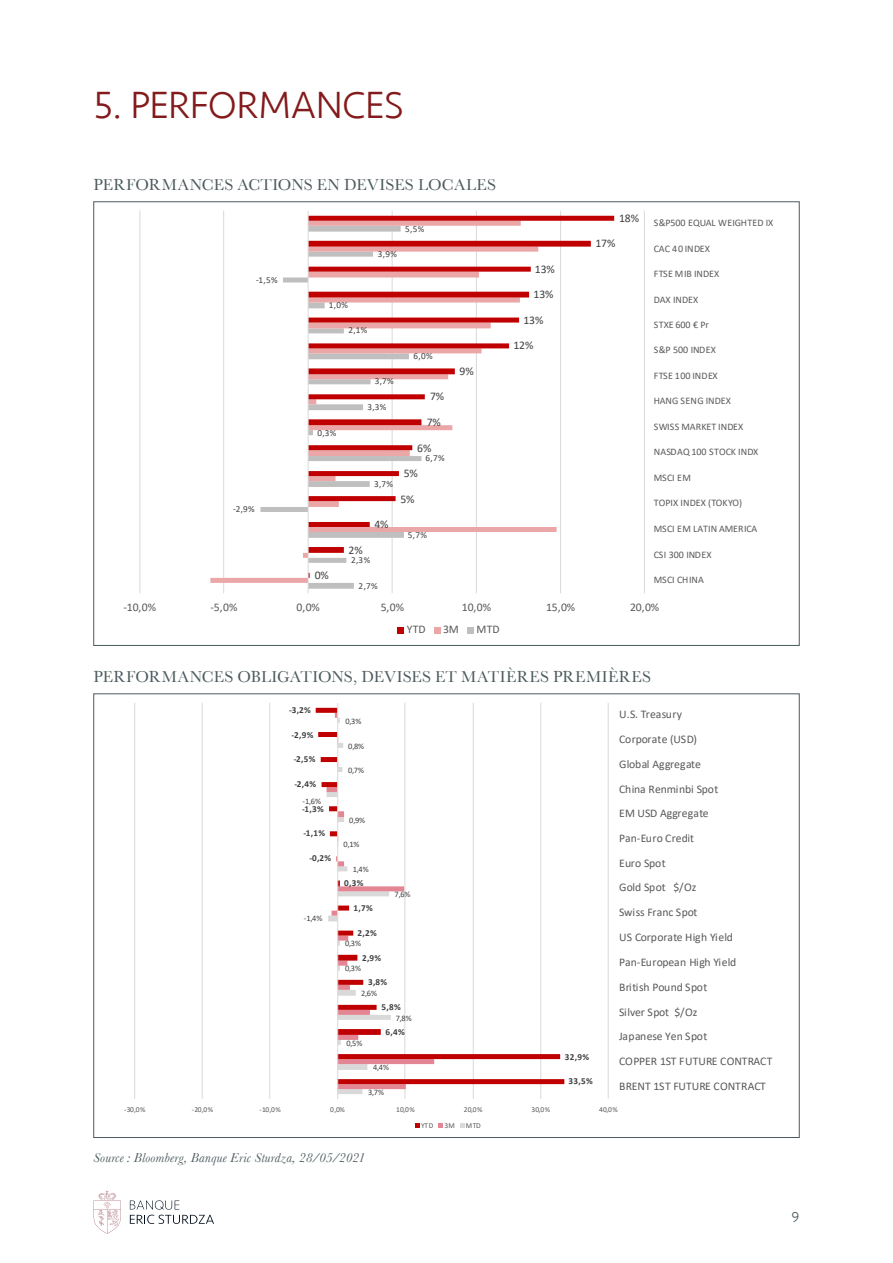
<style>
.page{position:relative;width:893px;height:1263px;background:#fff}
.page>*{position:absolute;margin:0;border:0;box-sizing:border-box;transform-origin:0 0}
.t1{font:300 39px "Seravek";letter-spacing:-.01em;color:#831a1b}
.t2{font:16.5px "Baskerville";letter-spacing:.02em;color:#4c5a5e}
.t3{font:300 15px "Seravek";color:#4c595e}
.t4{font:italic 13.5px "Baskerville";letter-spacing:.015em;color:#4c5a5e}
.t5{font:11.7px "Calibri";color:#595959}
.t6{font:11.7px "Calibri";letter-spacing:-.02em;color:#595959}
.t7{font:11.7px "Calibri";letter-spacing:-.005em;color:#404040}
.t8{font:11.7px "Calibri";letter-spacing:-.025em;color:#595959}
.t9{font:10.05px "Calibri";letter-spacing:.005em;color:#595959}
.t10{font:700 9.15px "Calibri";color:#404040}
.t11{font:9.15px "Calibri";color:#404040}
.t12{font:8.4px "Calibri";color:#404040}
.t13{font:7.5px "Calibri";letter-spacing:.04em;color:#595959}
</style>
<div class="page">
<svg style="left:94px;top:1191px;width:27px;height:42px"></svg>
<svg style="left:130px;top:1215px;width:84px;height:9px"></svg>
<svg style="left:130px;top:1200px;width:49px;height:9px"></svg>
<hr style="left:139px;top:211px;width:1px;height:382px;background:#d9d9d9">
<hr style="left:223px;top:211px;width:1px;height:382px;background:#d9d9d9">
<hr style="left:392px;top:211px;width:1px;height:382px;background:#d9d9d9">
<hr style="left:476px;top:211px;width:1px;height:382px;background:#d9d9d9">
<hr style="left:560px;top:211px;width:1px;height:382px;background:#d9d9d9">
<hr style="left:644px;top:211px;width:1px;height:382px;background:#d9d9d9">
<svg style="left:210px;top:221px;width:183px;height:362px"></svg>
<svg style="left:309px;top:216px;width:305px;height:362px"></svg>
<hr style="left:308px;top:211px;width:1px;height:382px;background:#d9d9d9">
<svg style="left:398px;top:627px;width:6px;height:6px"></svg>
<svg style="left:434px;top:627px;width:6px;height:6px"></svg>
<div style="left:467px;top:627px;width:7px;height:6px;background:#bfbfbf"></div>
<hr style="left:134px;top:703px;width:1px;height:396px;background:#d9d9d9">
<hr style="left:202px;top:703px;width:1px;height:396px;background:#d9d9d9">
<hr style="left:269px;top:703px;width:1px;height:396px;background:#d9d9d9">
<hr style="left:404px;top:703px;width:1px;height:396px;background:#d9d9d9">
<hr style="left:473px;top:703px;width:1px;height:396px;background:#d9d9d9">
<hr style="left:540px;top:703px;width:1px;height:396px;background:#d9d9d9">
<hr style="left:608px;top:703px;width:1px;height:396px;background:#d9d9d9">
<svg style="left:338px;top:1084px;width:96px;height:10px"></svg>
<svg style="left:316px;top:708px;width:248px;height:376px"></svg>
<hr style="left:337px;top:703px;width:1px;height:396px;background:#d9d9d9">
<svg style="left:415px;top:1123px;width:4px;height:4px"></svg>
<svg style="left:439px;top:1123px;width:4px;height:4px"></svg>
<svg style="left:460px;top:1123px;width:4px;height:4px"></svg>
<h1 class="t1" style="left:94px;top:82px;width:312px">5. PERFORMANCES</h1>
<h2 class="t2" style="left:94px;top:174px;width:404px">PERFORMANCES ACTIONS EN DEVISES LOCALES</h2>
<p class="t11" style="left:256px;top:273px;width:23px">-1,5%</p>
<p class="t11" style="left:233px;top:503px;width:23px">-2,9%</p>
<p class="t11" style="left:378px;top:247px;width:21px">3,9%</p>
<p class="t11" style="left:405px;top:222px;width:21px">5,5%</p>
<p class="t11" style="left:329px;top:299px;width:21px">1,0%</p>
<p class="t11" style="left:317px;top:427px;width:21px">0,3%</p>
<p class="t7" style="left:315px;top:567px;width:16px">0%</p>
<p class="t11" style="left:348px;top:324px;width:21px">2,1%</p>
<p class="t11" style="left:375px;top:375px;width:21px">3,7%</p>
<p class="t11" style="left:367px;top:401px;width:21px">3,3%</p>
<p class="t11" style="left:374px;top:477px;width:21px">3,7%</p>
<p class="t11" style="left:414px;top:350px;width:21px">6,0%</p>
<p class="t7" style="left:430px;top:388px;width:16px">7%</p>
<p class="t7" style="left:427px;top:414px;width:16px">7%</p>
<p class="t7" style="left:417px;top:440px;width:16px">6%</p>
<p class="t7" style="left:404px;top:465px;width:16px">5%</p>
<p class="t11" style="left:425px;top:452px;width:21px">6,7%</p>
<p class="t7" style="left:349px;top:542px;width:16px">2%</p>
<p class="t7" style="left:374px;top:516px;width:16px">4%</p>
<p class="t11" style="left:351px;top:553px;width:21px">2,3%</p>
<p class="t11" style="left:359px;top:579px;width:21px">2,7%</p>
<p class="t7" style="left:400px;top:491px;width:16px">5%</p>
<p class="t11" style="left:408px;top:528px;width:21px">5,7%</p>
<p class="t7" style="left:459px;top:363px;width:16px">9%</p>
<p class="t7" style="left:535px;top:261px;width:22px">13%</p>
<p class="t7" style="left:534px;top:286px;width:22px">13%</p>
<p class="t7" style="left:523px;top:312px;width:22px">13%</p>
<p class="t7" style="left:513px;top:337px;width:22px">12%</p>
<p class="t7" style="left:619px;top:210px;width:22px">18%</p>
<p class="t7" style="left:595px;top:235px;width:22px">17%</p>
<p class="t9" style="left:654px;top:215px;width:121px">S&amp;P500 EQUAL WEIGHTED IX</p>
<p class="t9" style="left:654px;top:241px;width:58px">CAC 40 INDEX</p>
<p class="t9" style="left:654px;top:266px;width:67px">FTSE MIB INDEX</p>
<p class="t9" style="left:654px;top:292px;width:46px">DAX INDEX</p>
<p class="t9" style="left:654px;top:317px;width:57px">STXE 600 € Pr</p>
<p class="t9" style="left:654px;top:343px;width:63px">S&amp;P 500 INDEX</p>
<p class="t9" style="left:654px;top:369px;width:65px">FTSE 100 INDEX</p>
<p class="t9" style="left:654px;top:394px;width:78px">HANG SENG INDEX</p>
<p class="t9" style="left:654px;top:420px;width:91px">SWISS MARKET INDEX</p>
<p class="t9" style="left:654px;top:445px;width:106px">NASDAQ 100 STOCK INDX</p>
<p class="t9" style="left:654px;top:471px;width:38px">MSCI EM</p>
<p class="t9" style="left:654px;top:496px;width:90px">TOPIX INDEX (TOKYO)</p>
<p class="t9" style="left:654px;top:522px;width:105px">MSCI EM LATIN AMERICA</p>
<p class="t9" style="left:654px;top:547px;width:59px">CSI 300 INDEX</p>
<p class="t9" style="left:654px;top:573px;width:52px">MSCI CHINA</p>
<p class="t5" style="left:124px;top:599px;width:34px">-10,0%</p>
<p class="t5" style="left:211px;top:599px;width:28px">-5,0%</p>
<p class="t5" style="left:297px;top:599px;width:25px">0,0%</p>
<p class="t5" style="left:381px;top:599px;width:25px">5,0%</p>
<p class="t5" style="left:462px;top:599px;width:31px">10,0%</p>
<p class="t5" style="left:546px;top:599px;width:31px">15,0%</p>
<p class="t5" style="left:630px;top:599px;width:31px">20,0%</p>
<p class="t5" style="left:407px;top:621px;width:20px">YTD</p>
<p class="t5" style="left:443px;top:621px;width:17px">3M</p>
<p class="t5" style="left:477px;top:621px;width:25px">MTD</p>
<h2 class="t2" style="left:94px;top:666px;width:559px">PERFORMANCES OBLIGATIONS, DEVISES ET MATIÈRES PREMIÈRES</h2>
<p class="t10" style="left:289px;top:703px;width:23px">-3,2%</p>
<p class="t12" style="left:345px;top:715px;width:17px">0,3%</p>
<p class="t5" style="left:619px;top:706px;width:64px">U.S. Treasury</p>
<p class="t10" style="left:292px;top:728px;width:23px">-2,9%</p>
<p class="t12" style="left:348px;top:740px;width:17px">0,8%</p>
<p class="t5" style="left:619px;top:731px;width:79px">Corporate (USD)</p>
<p class="t10" style="left:294px;top:752px;width:23px">-2,5%</p>
<p class="t12" style="left:348px;top:764px;width:17px">0,7%</p>
<p class="t5" style="left:619px;top:756px;width:83px">Global Aggregate</p>
<p class="t10" style="left:294px;top:778px;width:23px">-2,4%</p>
<p class="t6" style="left:619px;top:781px;width:101px">China Renminbi Spot</p>
<p class="t12" style="left:302px;top:795px;width:20px">-1,6%</p>
<p class="t10" style="left:302px;top:803px;width:23px">-1,3%</p>
<p class="t12" style="left:349px;top:814px;width:17px">0,9%</p>
<p class="t5" style="left:619px;top:805px;width:91px">EM USD Aggregate</p>
<p class="t10" style="left:303px;top:827px;width:23px">-1,1%</p>
<p class="t12" style="left:344px;top:838px;width:17px">0,1%</p>
<p class="t5" style="left:619px;top:830px;width:76px">Pan-Euro Credit</p>
<p class="t10" style="left:310px;top:852px;width:23px">-0,2%</p>
<p class="t12" style="left:353px;top:863px;width:17px">1,4%</p>
<p class="t5" style="left:619px;top:855px;width:48px">Euro Spot</p>
<p class="t10" style="left:344px;top:877px;width:21px">0,3%</p>
<p class="t12" style="left:395px;top:888px;width:17px">7,6%</p>
<p class="t6" style="left:619px;top:879px;width:79px">Gold Spot $/Oz</p>
<p class="t12" style="left:304px;top:913px;width:20px">-1,4%</p>
<p class="t10" style="left:354px;top:901px;width:21px">1,7%</p>
<p class="t8" style="left:619px;top:904px;width:80px">Swiss Franc Spot</p>
<p class="t10" style="left:358px;top:926px;width:21px">2,2%</p>
<p class="t12" style="left:345px;top:938px;width:17px">0,3%</p>
<p class="t5" style="left:619px;top:929px;width:115px">US Corporate High Yield</p>
<p class="t10" style="left:362px;top:951px;width:21px">2,9%</p>
<p class="t12" style="left:345px;top:963px;width:17px">0,3%</p>
<p class="t5" style="left:619px;top:954px;width:119px">Pan-European High Yield</p>
<p class="t10" style="left:368px;top:975px;width:21px">3,8%</p>
<p class="t12" style="left:361px;top:987px;width:17px">2,6%</p>
<p class="t5" style="left:619px;top:979px;width:90px">British Pound Spot</p>
<p class="t10" style="left:382px;top:1000px;width:21px">5,8%</p>
<p class="t12" style="left:396px;top:1012px;width:17px">7,8%</p>
<p class="t6" style="left:619px;top:1004px;width:80px">Silver Spot $/Oz</p>
<p class="t12" style="left:346px;top:1037px;width:17px">0,5%</p>
<p class="t10" style="left:386px;top:1025px;width:21px">6,4%</p>
<p class="t5" style="left:619px;top:1028px;width:90px">Japanese Yen Spot</p>
<p class="t12" style="left:373px;top:1061px;width:17px">4,4%</p>
<p class="t10" style="left:565px;top:1050px;width:26px">32,9%</p>
<p class="t5" style="left:619px;top:1053px;width:155px">COPPER 1ST FUTURE CONTRACT</p>
<p class="t12" style="left:368px;top:1086px;width:17px">3,7%</p>
<p class="t10" style="left:569px;top:1074px;width:26px">33,5%</p>
<p class="t5" style="left:619px;top:1078px;width:148px">BRENT 1ST FUTURE CONTRACT</p>
<p class="t13" style="left:124px;top:1104px;width:23px">-30,0%</p>
<p class="t13" style="left:192px;top:1104px;width:23px">-20,0%</p>
<p class="t13" style="left:260px;top:1104px;width:23px">-10,0%</p>
<p class="t13" style="left:330px;top:1104px;width:16px">0,0%</p>
<p class="t13" style="left:396px;top:1104px;width:20px">10,0%</p>
<p class="t13" style="left:464px;top:1104px;width:20px">20,0%</p>
<p class="t13" style="left:531px;top:1104px;width:20px">30,0%</p>
<p class="t13" style="left:599px;top:1104px;width:20px">40,0%</p>
<p class="t4" style="left:94px;top:1149px;width:273px">Source : Bloomberg, Banque Eric Sturdza, 28/05/2021</p>
<p class="t13" style="left:421px;top:1120px;width:14px">YTD</p>
<p class="t13" style="left:444px;top:1120px;width:12px">3M</p>
<p class="t13" style="left:466px;top:1120px;width:16px">MTD</p>
<p class="t3" style="left:791px;top:1208px;width:10px">9</p>
</div>
